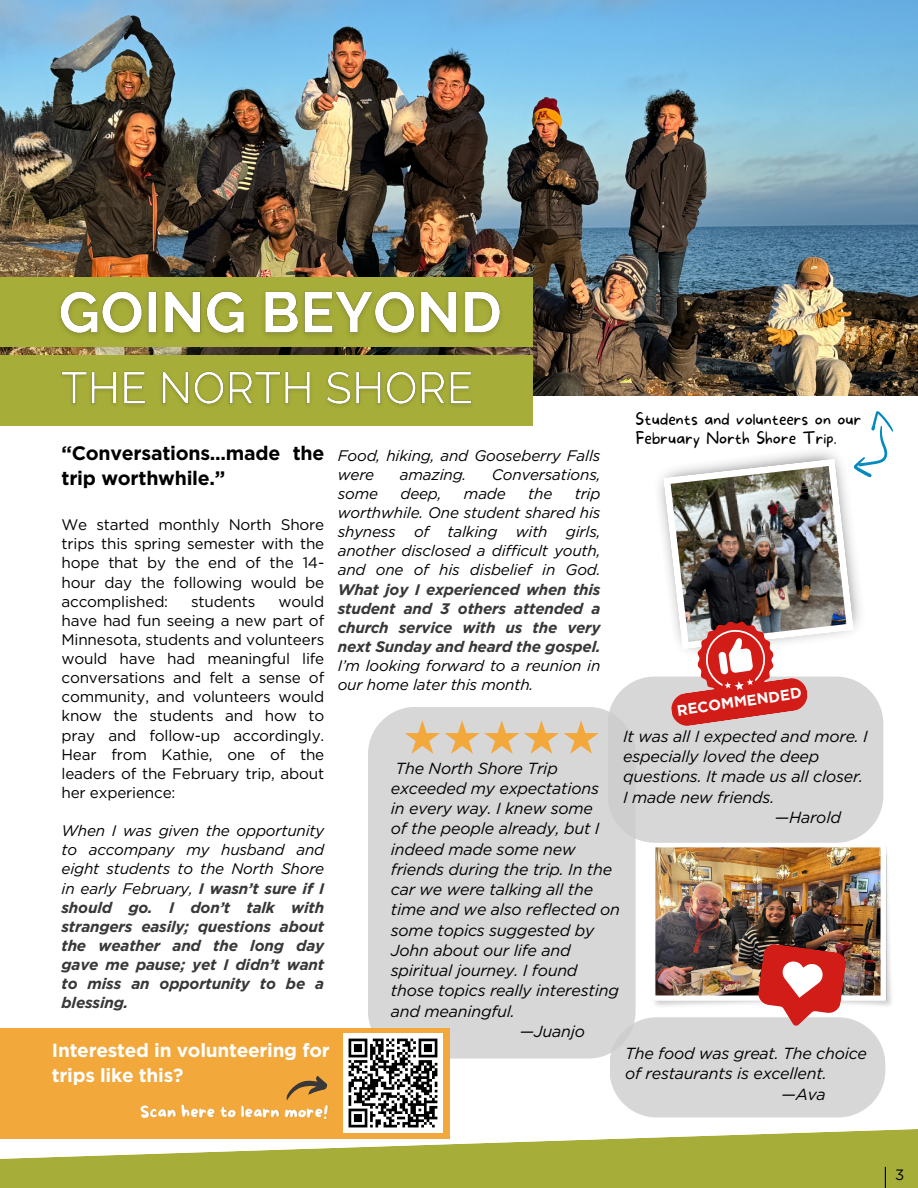
<style>
.page{position:relative;width:918px;height:1188px;background:#fff}
.page>*{position:absolute;margin:0;border:0;box-sizing:border-box;transform-origin:0 0}
.t1{font:700 19.5px/24.8px "Gotham";letter-spacing:-.015em;color:#000}
.t2{font:700 19.05px/24.8px "Gotham";letter-spacing:-.015em;color:#fff}
.t3{font:100 16.5px/19.2px "More Sugar";color:#000}
.t4{font:16.5px "More Sugar";color:#fff}
.t5{font:italic 16.05px/20.2px "Gotham";letter-spacing:-.015em;color:#000}
.t6{font:15.3px/19.2px "Gotham";letter-spacing:-.015em;color:#000;text-align:justify}
.t7{font:italic 15.3px/19.2px "Gotham";letter-spacing:-.015em;color:#000}
.t8{font:italic 700 15.3px/19.2px "Gotham";letter-spacing:-.015em;color:#383838;text-align:justify}
.t9{font:700 15px "Gotham";color:#fff}
.t10{font:15px "Gotham";color:#000}
.s1{font-weight:400;color:#000}
.s2{font-weight:700;color:#383838}
</style>
<div class="page">
<svg style="left:0;top:1129px;width:918px;height:59px;fill:#a6ad38"></svg>
<svg style="left:885px;top:1167px;width:1px;height:21px"></svg>
<img style="left:654px;top:847px;width:238px;height:159px">
<img style="left:0;top:0;width:918px;height:395px">
<div style="left:0;top:278px;width:533px;height:69px;background:#a6ad38"></div>
<div style="left:0;top:355px;width:533px;height:70px;background:#a6ad38"></div>
<div style="left:608px;top:677px;width:275px;height:166px;background:#d7d7d7;border-radius:47px"></div>
<div style="left:368px;top:707px;width:268px;height:351px;background:#d7d7d7;border-radius:47px"></div>
<svg style="left:405px;top:720px;width:194px;height:34px"></svg>
<div style="left:610px;top:1017px;width:275px;height:100px;background:#d7d7d7;border-radius:47px"></div>
<img style="left:754px;top:943px;width:93px;height:83px">
<div style="left:0;top:1028px;width:450px;height:110px;background:#f2a83b"></div>
<img style="left:663px;top:411px;width:231px;height:316px">
<img style="left:60px;top:291px;width:441px;height:45px">
<img style="left:61px;top:371px;width:411px;height:35px">
<svg style="left:286px;top:1076px;width:42px;height:24px"></svg>
<div style="left:343px;top:1033px;width:100px;height:100px;background:#fff"></div>
<svg style="left:348px;top:1038px;width:90px;height:90px"></svg>
<p class="t1" style="left:62px;top:441px;width:264px">“Conversations...made the trip worthwhile.”</p>
<h4 class="t6" style="left:62px;top:515px;width:264px">We started monthly North Shore trips this spring semester with the hope that by the end of the 14- hour day the following would be accomplished:</h4>
<h4 class="t6" style="left:62px;top:592px;width:264px;text-indent:217px">would have had fun seeing a new part of Minnesota, students and volunteers would have had meaningful life conversations and felt a sense of community, and volunteers would know the students and how to pray and follow-up accordingly.<br>Hear from Kathie, one of the leaders of the February trip, about her experience:</h4>
<h5 class="t8" style="left:62px;top:821px;width:264px"><span class="s1">When I was given the opportunity to accompany my husband and eight students to the North Shore in early February,</span> I wasn’t sure if I should go. I don’t talk with strangers easily; questions about the weather and the long day gave me pause; yet I didn’t want to miss an opportunity to be a blessing.</h5>
<h4 class="t6" style="left:191px;top:592px;width:66px">students</h4>
<p class="t2" style="left:52px;top:1038px;width:279px">Interested in volunteering for trips like this?</p>
<p class="t4" style="left:140px;top:1103px;width:190px">Scan here to learn more!</p>
<p class="t7" style="left:338px;top:446px;width:264px">Food, hiking, and Gooseberry Falls were</p>
<p class="t7" style="left:400px;top:465px;width:68px">amazing.</p>
<p class="t7" style="left:492px;top:465px;width:110px">Conversations,</p>
<p class="t7" style="left:338px;top:484px;width:42px">some</p>
<p class="t7" style="left:400px;top:484px;width:43px">deep,</p>
<p class="t7" style="left:464px;top:484px;width:43px">made</p>
<p class="t7" style="left:528px;top:484px;width:26px">the</p>
<p class="t7" style="left:338px;top:484px;width:264px;text-align:justify;text-indent:237px">trip worthwhile. One student shared his shyness of talking with girls, another disclosed a difficult youth, and one of his disbelief in God.<br><span class="s2">What joy I experienced when this student and 3 others attended a church service with us the very next Sunday and heard the gospel.<br></span>I’m looking forward to a reunion in our home later this month.</p>
<h5 class="t3" style="left:636px;top:410px;width:227px">Students and volunteers on our<br>February North Shore Trip.</h5>
<p class="t9" style="left:676px;top:701px;width:128px;rotate:-8deg">RECOMMENDED</p>
<h5 class="t5" style="left:623px;top:726px;width:246px">It was all I expected and more. I</h5>
<h5 class="t5" style="left:623px;top:746px;width:198px">especially loved the deep</h5>
<h5 class="t5" style="left:623px;top:766px;width:242px">questions. It made us all closer.</h5>
<h5 class="t5" style="left:623px;top:787px;width:153px">I made new friends.</h5>
<h5 class="t5" style="left:775px;top:807px;width:67px">—Harold</h5>
<h3 class="t5" style="left:391px;top:758px;width:230px">The North Shore Trip exceeded my expectations<br>in every way. I knew some<br>of the people already, but I indeed made some new friends during the trip. In the car we were talking all the time and we also reflected on some topics suggested by<br>John about our life and spiritual journey. I found those topics really interesting and meaningful.</h3>
<h5 class="t5" style="left:520px;top:1021px;width:67px">—Juanjo</h5>
<h5 class="t5" style="left:625px;top:1043px;width:243px">The food was great. The choice</h5>
<h5 class="t5" style="left:625px;top:1064px;width:203px">of restaurants is excellent.</h5>
<h5 class="t5" style="left:782px;top:1084px;width:46px">—Ava</h5>
<p class="t10" style="left:895px;top:1166px;width:11px">3</p>
</div>
